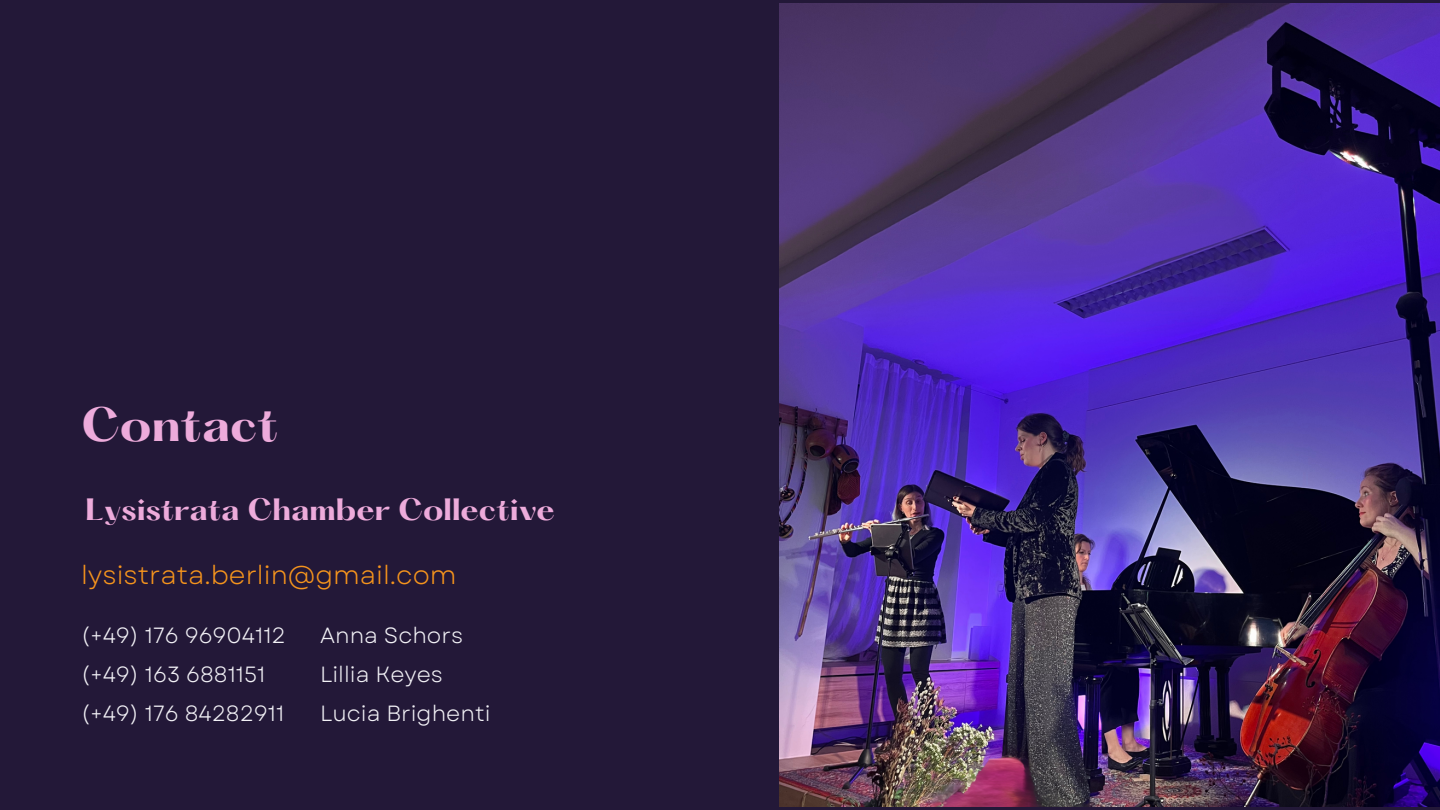
<style>
.page{position:relative;width:1440px;height:810px;background:#231838}
.page>*{position:absolute;margin:0;border:0;box-sizing:border-box;transform-origin:0 0}
.t1{font:700 42px "Hatton";color:#edabdb}
.t2{font:700 27px "Hatton";color:#edabdb}
.t3{font:26px "Garet";color:#f5941d}
.t4{font:22px "Garet";color:#f2f1f6}
</style>
<div class="page">
<img style="left:779px;top:3px;width:661px;height:803px">
<p class="t1" style="left:81px;top:405px;width:199px">Contact</p>
<p class="t2" style="left:85px;top:496px;width:471px">Lysistrata Chamber Collective</p>
<p class="t3" style="left:81px;top:556px;width:377px">lysistrata.berlin@gmail.com</p>
<p class="t4" style="left:81px;top:619px;width:206px">(+49) 176 96904112</p>
<p class="t4" style="left:81px;top:659px;width:186px">(+49) 163 6881151</p>
<p class="t4" style="left:320px;top:619px;width:144px">Anna Schors</p>
<p class="t4" style="left:320px;top:659px;width:124px">Lillia Keyes</p>
<p class="t4" style="left:81px;top:698px;width:205px">(+49) 176 84282911</p>
<p class="t4" style="left:320px;top:698px;width:172px">Lucia Brighenti</p>
</div>
